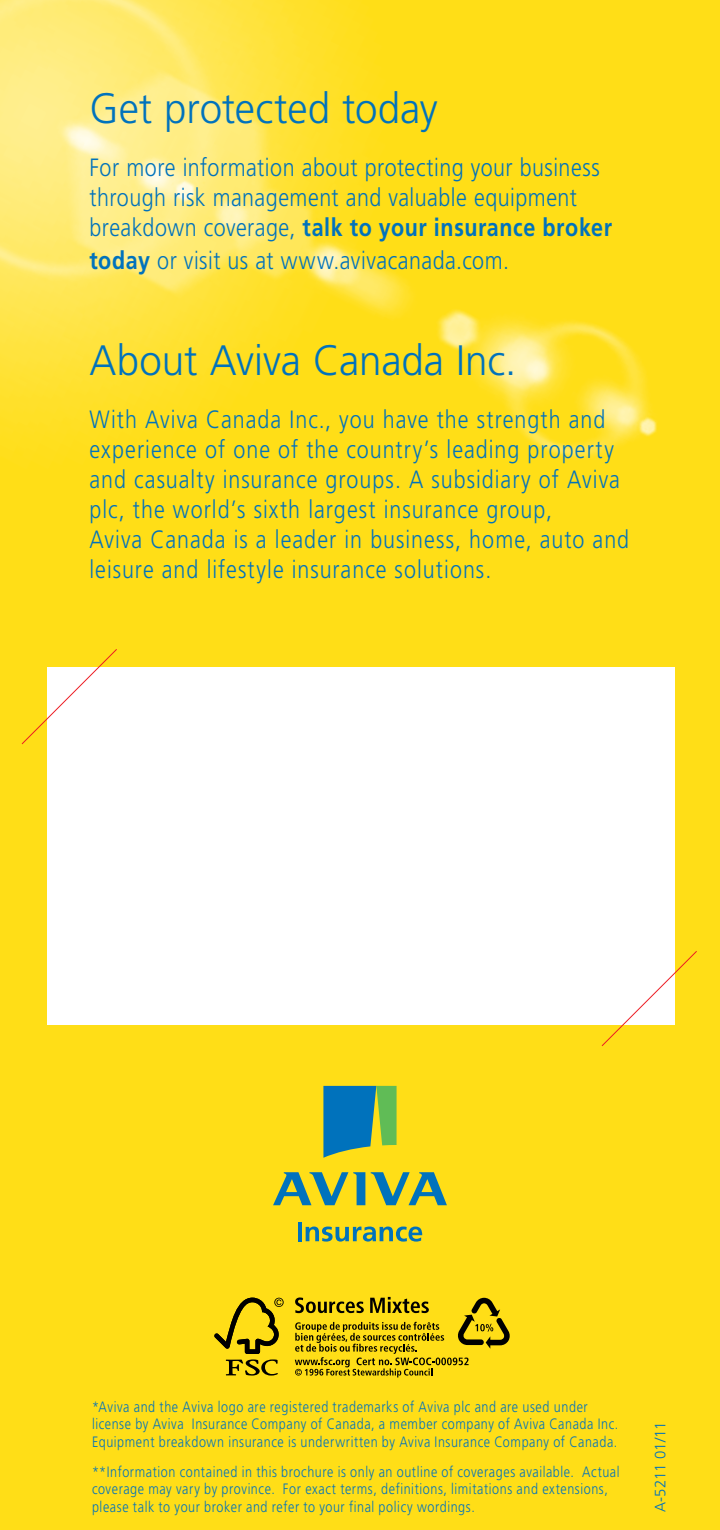
<style>
.page{position:relative;width:720px;height:1530px;background:#ffde17}
.page>*{position:absolute;margin:0;border:0;box-sizing:border-box;transform-origin:0 0}
.t1{font:300 42.5px "Frutiger";color:#0072bc;scale:.95 1}
.t2{font:300 25px/30px "Frutiger";letter-spacing:.045em;color:#0072bc;scale:.86 1}
.t3{font:300 25px/30px "Frutiger";letter-spacing:.025em;color:#0072bc;scale:.86 1}
.t4{font:300 25px "Frutiger";letter-spacing:.02em;color:#0072bc;scale:.86 1}
.t5{font:300 15px/17.5px "Frutiger";letter-spacing:.045em;color:#0072bc;scale:.84 1}
.t6{font:300 15px "Frutiger";letter-spacing:.045em;color:#0072bc}
.s1{font-weight:700}
</style>
<div class="page">
<img style="left:0;top:0;width:657px;height:459px">
<div style="left:47px;top:667px;width:628px;height:358px;background:#fff"></div>
<svg style="left:21px;top:649px;width:96px;height:96px"></svg>
<svg style="left:601px;top:951px;width:96px;height:96px"></svg>
<svg style="left:214px;top:1298px;width:70px;height:78px"></svg>
<svg style="left:295px;top:1297px;width:215px;height:80px"></svg>
<svg style="left:371px;top:1172px;width:76px;height:33px"></svg>
<svg style="left:273px;top:1172px;width:92px;height:33px"></svg>
<svg style="left:323px;top:1086px;width:74px;height:72px"></svg>
<hr style="left:298px;top:1222px;width:4px;height:19px;background:#0072bc">
<svg style="left:306px;top:1226px;width:116px;height:16px"></svg>
<h1 class="t1" style="left:89px;top:85px;width:368px">Get protected today</h1>
<h2 class="t3" style="left:89px;top:152px;width:609px">For more information about protecting your business through risk management and valuable equipment breakdown coverage, <span class="s1">talk to your insurance broker</span></h2>
<h2 class="t4" style="left:89px;top:246px;width:489px"><span class="s1">today</span> or visit us at www.avivacanada.com.</h2>
<h1 class="t1" style="left:89px;top:337px;width:451px">About Aviva Canada Inc.</h1>
<p class="t2" style="left:89px;top:404px;width:629px">With Aviva Canada Inc., you have the strength and experience of one of the country’s leading property and casualty insurance groups. A subsidiary of Aviva plc, the world’s sixth largest insurance group,<br>Aviva Canada is a leader in business, home, auto and leisure and lifestyle insurance solutions.</p>
<p class="t5" style="left:92px;top:1398px;width:628px">*Aviva and the Aviva logo are registered trademarks of Aviva plc and are used under license by Aviva Insurance Company of Canada, a member company of Aviva Canada Inc.<br>Equipment breakdown insurance is underwritten by Aviva Insurance Company of Canada.</p>
<p class="t5" style="left:92px;top:1463px;width:630px">**Information contained in this brochure is only an outline of coverages available. Actual coverage may vary by province. For exact terms, definitions, limitations and extensions, please talk to your broker and refer to your final policy wordings.</p>
<p class="t6" style="left:652px;top:1512px;width:92px;rotate:-90deg">A-5211 01/11</p>
</div>
